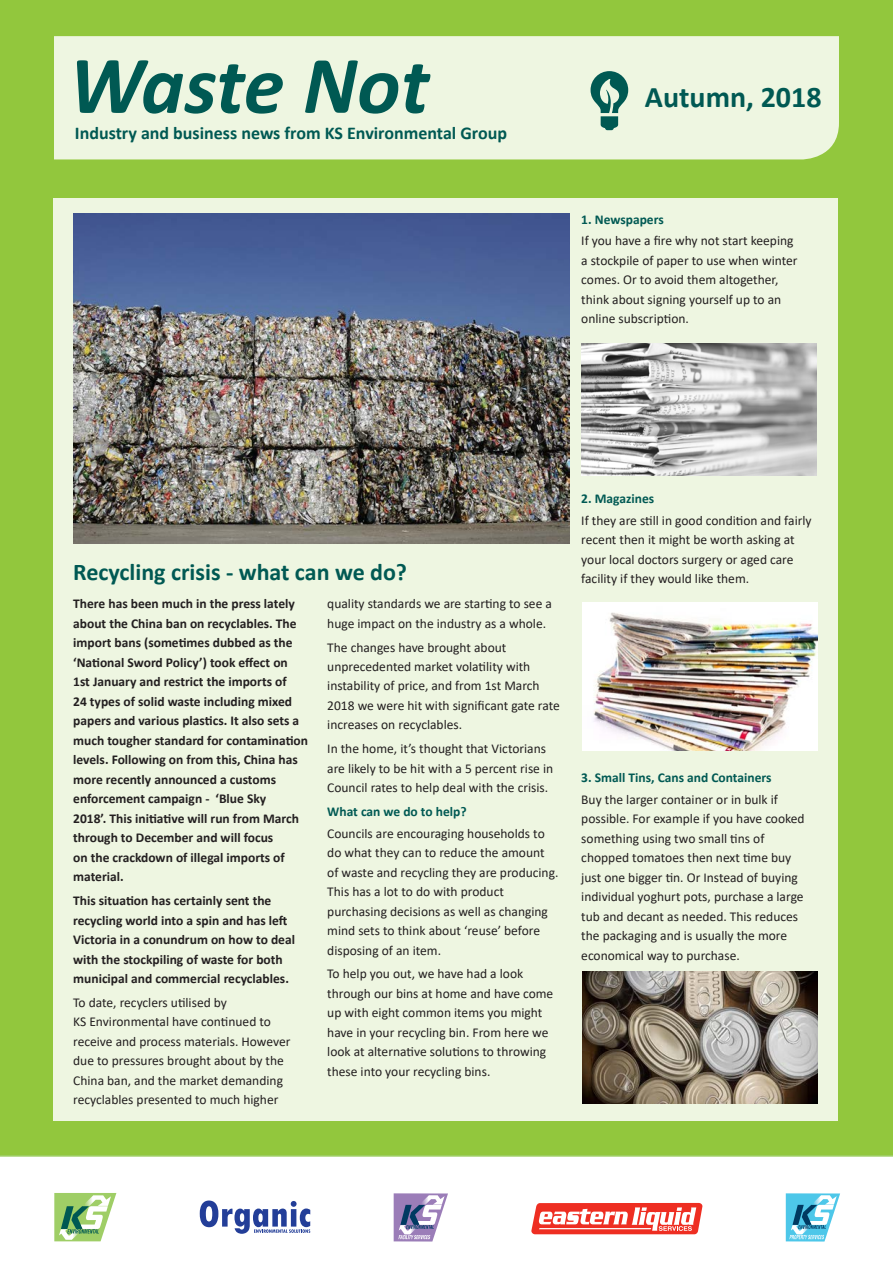
<style>
.page{position:relative;width:893px;height:1263px;background:#fff}
.page>*{position:absolute;margin:0;border:0;box-sizing:border-box;transform-origin:0 0}
.t1{font:italic 700 82.5px "Calibri";letter-spacing:-.005em;color:#005953}
.t2{font:700 30px "Calibri";color:#005953}
.Headings{font:700 24px "Calibri";color:#005953}
.t3{font:700 18px "Calibri";color:#005953}
.body_text{font:13.5px/19.5px "Calibri";color:#231f20}
.body_text-2{font:700 13.5px/19.5px "Calibri";color:#231f20}
.body_text_green_bold{font:700 13.5px "Calibri";color:#005953}
</style>
<div class="page">
<div style="left:0;top:0;width:893px;height:1157px;background:#92c73d"></div>
<div style="left:54px;top:36px;width:785px;height:123px;background:#eef6e1"></div>
<div style="left:53px;top:198px;width:785px;height:922px;background:#eef6e1"></div>
<svg style="left:54px;top:1193px;width:62px;height:48px"></svg>
<svg style="left:786px;top:1193px;width:54px;height:48px"></svg>
<svg style="left:200px;top:1200px;width:110px;height:34px"></svg>
<svg style="left:531px;top:1203px;width:171px;height:31px"></svg>
<svg style="left:394px;top:1193px;width:54px;height:48px"></svg>
<svg style="left:591px;top:71px;width:37px;height:59px;background:#75a699"></svg>
<img style="left:73px;top:214px;width:496px;height:329px">
<img style="left:582px;top:343px;width:235px;height:133px">
<img style="left:582px;top:603px;width:235px;height:148px">
<img style="left:582px;top:972px;width:235px;height:132px">
<h1 class="t1" style="left:69px;top:27px;width:362px">Waste Not</h1>
<h3 class="t3" style="left:75px;top:121px;width:434px">Industry and business news from KS Environmental Group</h3>
<h2 class="t2" style="left:645px;top:76px;width:178px">Autumn, 2018</h2>
<p class="body_text_green_bold" style="left:581px;top:209px;width:84px">1. Newspapers</p>
<p class="body_text" style="left:581px;top:231px;width:218px">If you have a fire why not start keeping a stockpile of paper to use when winter comes. Or to avoid them altogether, think about signing yourself up to an online subscription.</p>
<p class="Headings" style="left:73px;top:555px;width:335px">Recycling crisis - what can we do?</p>
<p class="body_text-2" style="left:73px;top:594px;width:236px">There has been much in the press lately about the China ban on recyclables. The import bans (sometimes dubbed as the ‘National Sword Policy’) took effect on<br>1st January and restrict the imports of<br>24 types of solid waste including mixed papers and various plastics. It also sets a much tougher standard for contamination levels. Following on from this, China has more recently announced a customs enforcement campaign - ‘Blue Sky<br>2018’. This initiative will run from March through to December and will focus<br>on the crackdown of illegal imports of material.</p>
<p class="body_text-2" style="left:73px;top:891px;width:223px">This situation has certainly sent the recycling world into a spin and has left Victoria in a conundrum on how to deal with the stockpiling of waste for both municipal and commercial recyclables.</p>
<p class="body_text" style="left:73px;top:992px;width:219px">To date, recyclers utilised by<br>KS Environmental have continued to receive and process materials. However due to pressures brought about by the China ban, and the market demanding recyclables presented to much higher</p>
<p class="body_text" style="left:327px;top:594px;width:226px">quality standards we are starting to see a huge impact on the industry as a whole.</p>
<p class="body_text" style="left:327px;top:637px;width:234px">The changes have brought about unprecedented market volatility with instability of price, and from 1st March 2018 we were hit with significant gate rate increases on recyclables.</p>
<p class="body_text" style="left:327px;top:739px;width:227px">In the home, it’s thought that Victorians are likely to be hit with a 5 percent rise in<br>Council rates to help deal with the crisis.</p>
<p class="body_text_green_bold" style="left:327px;top:802px;width:141px">What can we do to help?</p>
<p class="body_text" style="left:327px;top:823px;width:233px">Councils are encouraging households to do what they can to reduce the amount of waste and recycling they are producing.<br>This has a lot to do with product purchasing decisions as well as changing mind sets to think about ‘reuse’ before disposing of an item.</p>
<p class="body_text" style="left:327px;top:964px;width:228px">To help you out, we have had a look through our bins at home and have come up with eight common items you might have in your recycling bin. From here we look at alternative solutions to throwing these into your recycling bins.</p>
<p class="body_text_green_bold" style="left:581px;top:489px;width:74px">2. Magazines</p>
<p class="body_text" style="left:581px;top:510px;width:232px">If they are still in good condition and fairly recent then it might be worth asking at your local doctors surgery or aged care facility if they would like them.</p>
<p class="body_text_green_bold" style="left:581px;top:768px;width:192px">3. Small Tins, Cans and Containers</p>
<p class="body_text" style="left:581px;top:789px;width:225px">Buy the larger container or in bulk if possible. For example if you have cooked something using two small tins of chopped tomatoes then next time buy just one bigger tin. Or Instead of buying individual yoghurt pots, purchase a large tub and decant as needed. This reduces the packaging and is usually the more economical way to purchase.</p>
</div>
